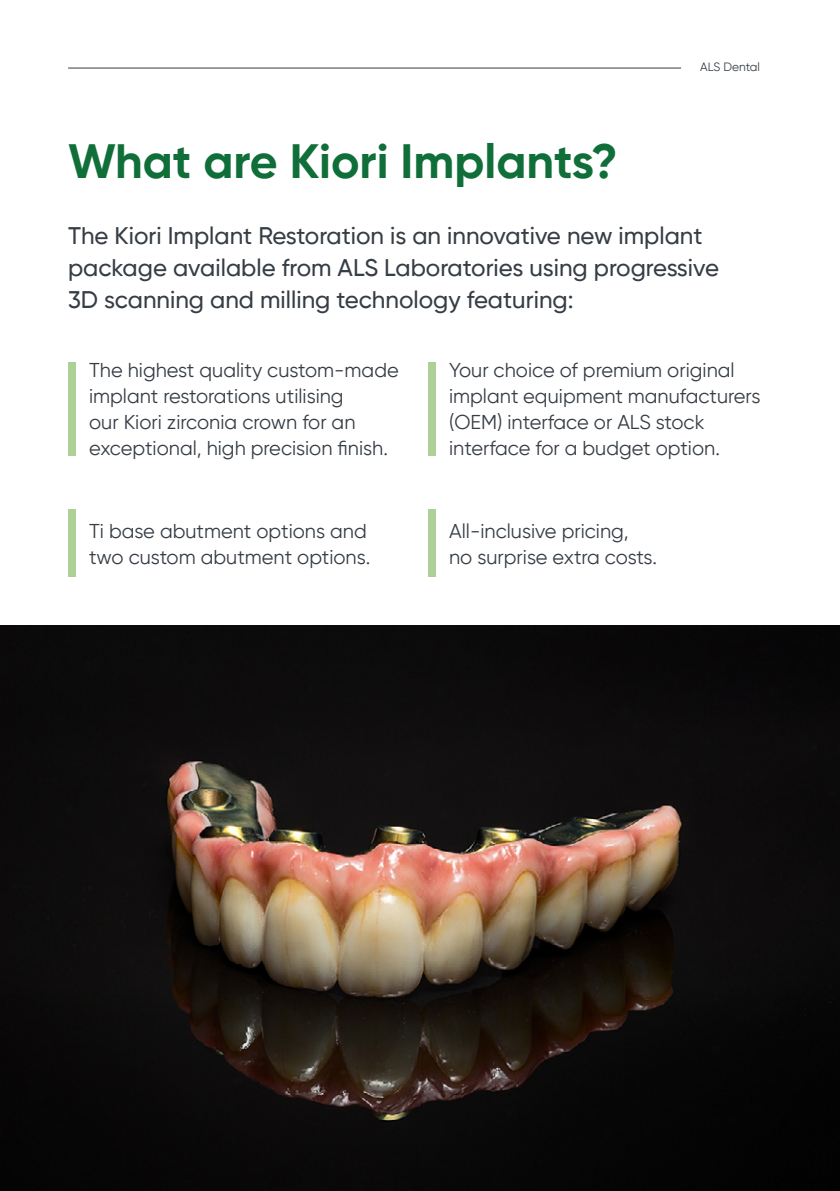
<style>
.page{position:relative;width:840px;height:1191px;background:#fff}
.page>*{position:absolute;margin:0;border:0;box-sizing:border-box;transform-origin:0 0}
.t1{font:700 48px "Gilroy";color:#106e39}
.t2{font:500 24px/32px "Gilroy";color:#363d45}
.t3{font:20px/26px "Gilroy";color:#363d45}
.t4{font:12px "Gilroy";color:#363d45}
</style>
<div class="page">
<hr style="left:68px;top:68px;width:612px;height:1px;background:#363d45">
<img style="left:0;top:625px;width:839px;height:566px">
<div style="left:428px;top:362px;width:8px;height:93px;background:#add097"></div>
<div style="left:68px;top:362px;width:8px;height:93px;background:#add097"></div>
<div style="left:68px;top:509px;width:8px;height:68px;background:#add097"></div>
<div style="left:428px;top:509px;width:8px;height:68px;background:#add097"></div>
<p class="t4" style="left:699px;top:61px;width:61px">ALS Dental</p>
<h1 class="t1" style="left:68px;top:139px;width:551px">What are Kiori Implants?</h1>
<p class="t2" style="left:68px;top:221px;width:652px">The Kiori Implant Restoration is an innovative new implant package available from ALS Laboratories using progressive<br>3D scanning and milling technology featuring:</p>
<p class="t3" style="left:89px;top:358px;width:311px">The highest quality custom-made implant restorations utilising<br>our Kiori zirconia crown for an exceptional, high precision finish.</p>
<p class="t3" style="left:449px;top:358px;width:313px">Your choice of premium original implant equipment manufacturers (OEM) interface or ALS stock interface for a budget option.</p>
<p class="t3" style="left:89px;top:519px;width:282px">Ti base abutment options and two custom abutment options.</p>
<p class="t3" style="left:449px;top:519px;width:209px">All-inclusive pricing, no surprise extra costs.</p>
</div>
